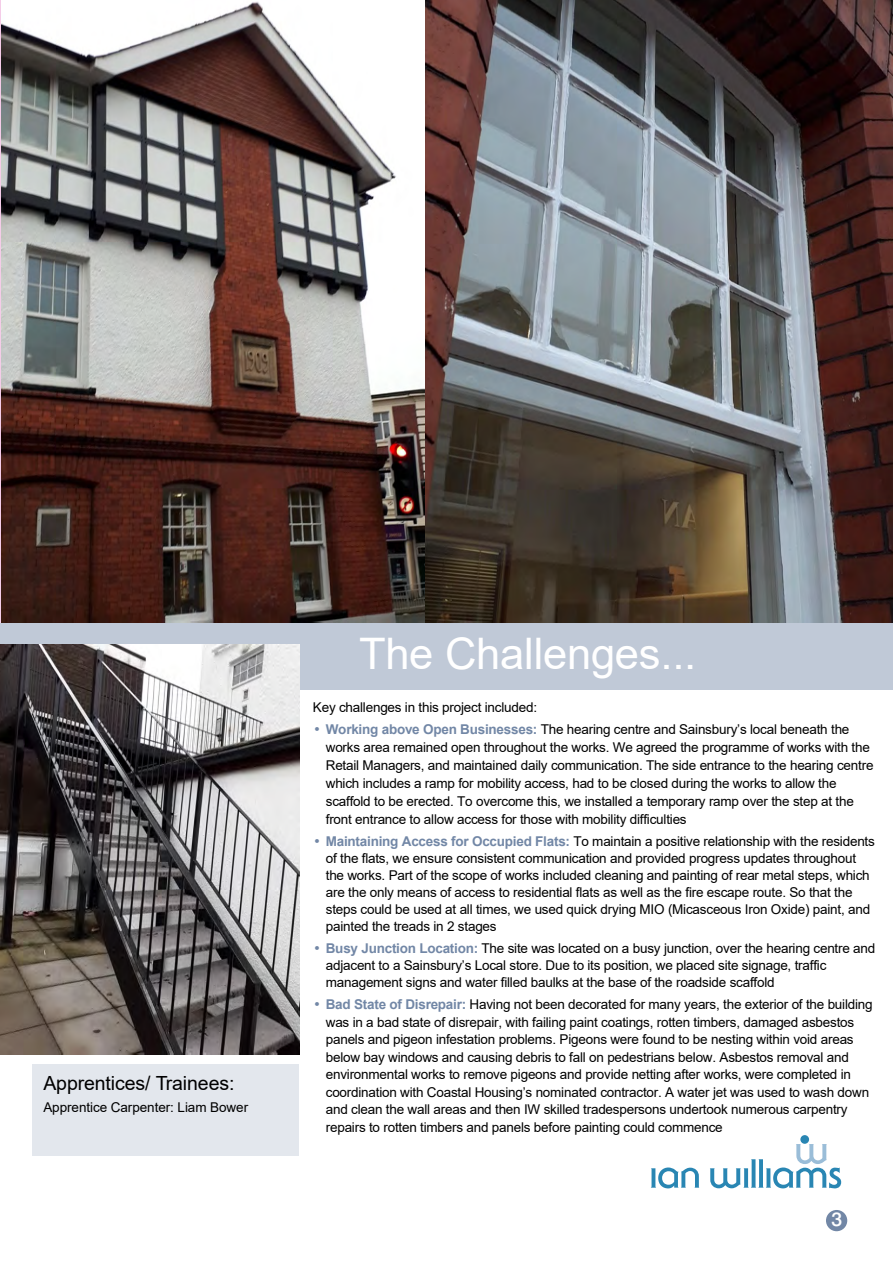
<style>
.page{position:relative;width:893px;height:1263px;background:#fff}
.page>*{position:absolute;margin:0;border:0;box-sizing:border-box;transform-origin:0 0}
.t1{font:43.5px "Arial";letter-spacing:-.005em;color:#fff}
.t2{font:19.5px "Arial";letter-spacing:-.005em;color:#000}
.t3{font:500 19.5px "Swiss 721 BT";color:#fff}
.t4{font:13.5px/17px "Arial";letter-spacing:-.015em;color:#000}
.s1{font-family:"Swiss 721 BT";font-weight:700;color:#7287a6}
.s2{font-weight:700;color:#7287a6}
</style>
<div class="page">
<div style="left:0;top:598px;width:893px;height:91px;background:#c0c9d7"></div>
<svg style="left:651px;top:1167px;width:48px;height:21px"></svg>
<svg style="left:710px;top:1144px;width:131px;height:44px"></svg>
<div style="left:800px;top:1135px;width:9px;height:9px;background:#2986b3;border-radius:50%"></div>
<div style="left:826px;top:1210px;width:21px;height:21px;background:#7287a6;border-radius:50%"></div>
<div style="left:32px;top:1064px;width:267px;height:91px;background:#e3e7ed"></div>
<img style="left:1px;top:1px;width:424px;height:621px">
<img style="left:425px;top:0;width:468px;height:623px">
<img style="left:0;top:644px;width:299px;height:410px">
<h2 class="t2" style="left:43px;top:1069px;width:193px">Apprentices/ Trainees:</h2>
<p class="t4" style="left:43px;top:1099px;width:206px">Apprentice Carpenter: Liam Bower</p>
<h1 class="t1" style="left:359px;top:624px;width:339px">The Challenges...</h1>
<p class="t4" style="left:313px;top:698px;width:226px">Key challenges in this project included:</p>
<p class="t4" style="left:326px;top:721px;width:549px;line-height:17.9px;text-indent:-13px"><span class="s1">•</span> <span class="s2">Working above Open Businesses:</span> The hearing centre and Sainsbury’s local beneath the works area remained open throughout the works. We agreed the programme of works with the Retail Managers, and maintained daily communication. The side entrance to the hearing centre which includes a ramp for mobility access, had to be closed during the works to allow the scaffold to be erected. To overcome this, we installed a temporary ramp over the step at the front entrance to allow access for those with mobility difficulties</p>
<p class="t4" style="left:326px;top:832px;width:551px;text-indent:-13px"><span class="s1">•</span> <span class="s2">Maintaining Access for Occupied Flats:</span> To maintain a positive relationship with the residents of the flats, we ensure consistent communication and provided progress updates throughout the works. Part of the scope of works included cleaning and painting of rear metal steps, which are the only means of access to residential flats as well as the fire escape route. So that the steps could be used at all times, we used quick drying MIO (Micasceous Iron Oxide) paint, and painted the treads in 2 stages</p>
<p class="t4" style="left:326px;top:939px;width:551px;text-indent:-13px"><span class="s1">•</span> <span class="s2">Busy Junction Location:</span> The site was located on a busy junction, over the hearing centre and adjacent to a Sainsbury’s Local store. Due to its position, we placed site signage, traffic management signs and water filled baulks at the base of the roadside scaffold</p>
<p class="t4" style="left:326px;top:995px;width:548px;line-height:17.5px;text-indent:-13px"><span class="s1">•</span> <span class="s2">Bad State of Disrepair:</span> Having not been decorated for many years, the exterior of the building was in a bad state of disrepair, with failing paint coatings, rotten timbers, damaged asbestos panels and pigeon infestation problems. Pigeons were found to be nesting within void areas below bay windows and causing debris to fall on pedestrians below. Asbestos removal and environmental works to remove pigeons and provide netting after works, were completed in coordination with Coastal Housing’s nominated contractor. A water jet was used to wash down and clean the wall areas and then IW skilled tradespersons undertook numerous carpentry repairs to rotten timbers and panels before painting could commence</p>
<h2 class="t3" style="left:831px;top:1212px;width:12px">3</h2>
</div>
